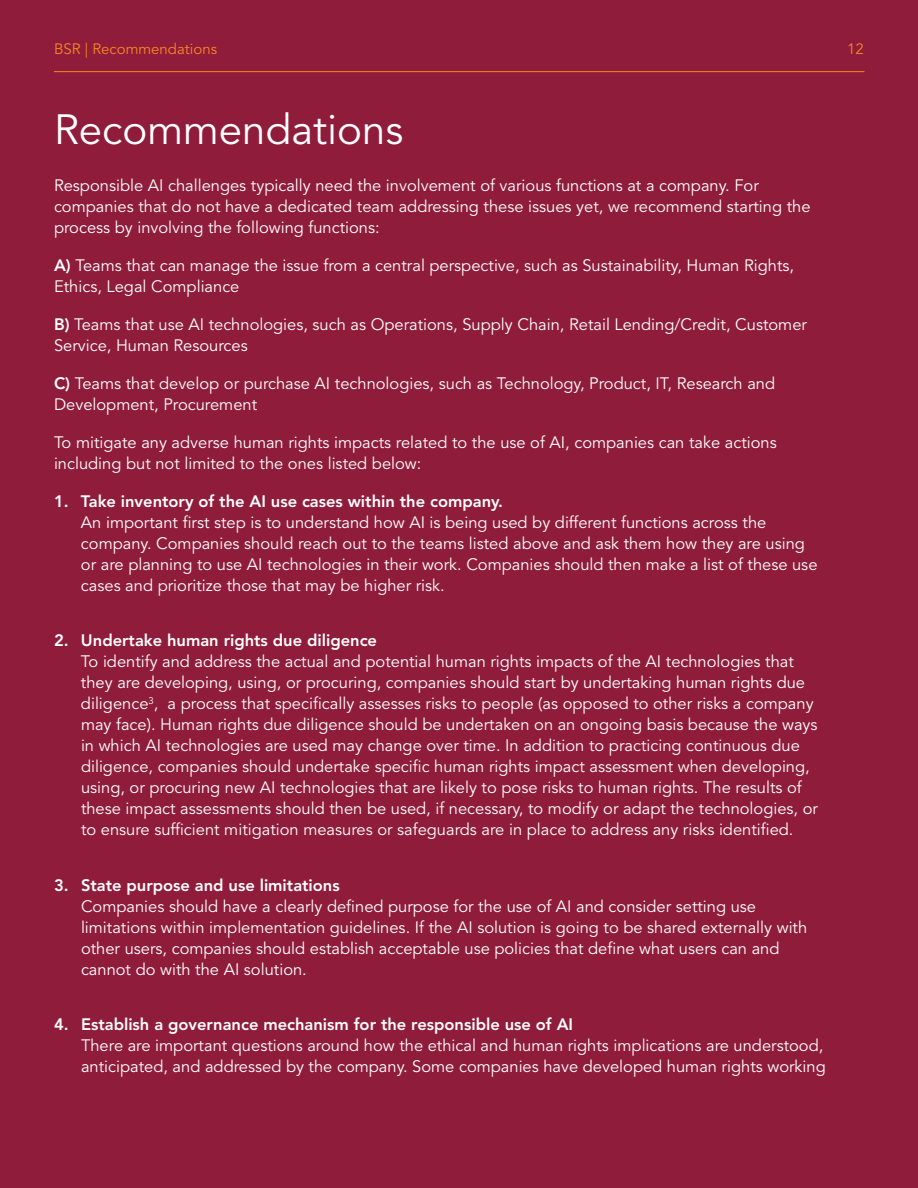
<style>
.page{position:relative;width:918px;height:1188px;background:#901c3b}
.page>*{position:absolute;margin:0;border:0;box-sizing:border-box;transform-origin:0 0}
.t1{font:42px "Avenir LT Std";color:#fff}
.t2{font:16.5px/21px "Avenir LT Std";color:#fff}
.t3{font:800 16.5px "Avenir LT Std";color:#fff}
.t4{font:15px "Avenir LT Std";color:#f68621}
.s1{font-weight:800}
</style>
<div class="page">
<hr style="left:54px;top:71px;width:810px;height:1px;background:#f68621">
<p class="t4" style="left:54px;top:40px;width:165px">BSR | Recommendations</p>
<p class="t4" style="left:847px;top:40px;width:18px">12</p>
<h1 class="t1" style="left:54px;top:105px;width:351px">Recommendations</h1>
<p class="t2" style="left:54px;top:175px;width:758px">Responsible AI challenges typically need the involvement of various functions at a company. For companies that do not have a dedicated team addressing these issues yet, we recommend starting the process by involving the following functions:</p>
<p class="t2" style="left:54px;top:255px;width:742px"><span class="s1">A)</span> Teams that can manage the issue from a central perspective, such as Sustainability, Human Rights,<br>Ethics, Legal Compliance</p>
<p class="t2" style="left:54px;top:314px;width:755px"><span class="s1">B)</span> Teams that use AI technologies, such as Operations, Supply Chain, Retail Lending/Credit, Customer<br>Service, Human Resources</p>
<p class="t2" style="left:54px;top:373px;width:723px"><span class="s1">C)</span> Teams that develop or purchase AI technologies, such as Technology, Product, IT, Research and<br>Development, Procurement</p>
<p class="t2" style="left:54px;top:432px;width:724px">To mitigate any adverse human rights impacts related to the use of AI, companies can take actions including but not limited to the ones listed below:</p>
<p class="t3" style="left:54px;top:491px;width:451px">1. Take inventory of the AI use cases within the company.</p>
<p class="t2" style="left:81px;top:512px;width:738px">An important first step is to understand how AI is being used by different functions across the company. Companies should reach out to the teams listed above and ask them how they are using or are planning to use AI technologies in their work. Companies should then make a list of these use cases and prioritize those that may be higher risk.</p>
<p class="t3" style="left:54px;top:631px;width:325px">2. Undertake human rights due diligence</p>
<p class="t2" style="left:81px;top:652px;width:739px">To identify and address the actual and potential human rights impacts of the AI technologies that they are developing, using, or procuring, companies should start by undertaking human rights due diligence<sup>3</sup>, a process that specifically assesses risks to people (as opposed to other risks a company may face). Human rights due diligence should be undertaken on an ongoing basis because the ways in which AI technologies are used may change over time. In addition to practicing continuous due diligence, companies should undertake specific human rights impact assessment when developing, using, or procuring new AI technologies that are likely to pose risks to human rights. The results of these impact assessments should then be used, if necessary, to modify or adapt the technologies, or to ensure sufficient mitigation measures or safeguards are in place to address any risks identified.</p>
<p class="t3" style="left:54px;top:875px;width:287px">3. State purpose and use limitations</p>
<p class="t2" style="left:81px;top:896px;width:728px">Companies should have a clearly defined purpose for the use of AI and consider setting use limitations within implementation guidelines. If the AI solution is going to be shared externally with other users, companies should establish acceptable use policies that define what users can and cannot do with the AI solution.</p>
<p class="t3" style="left:54px;top:1015px;width:521px">4. Establish a governance mechanism for the responsible use of AI</p>
<p class="t2" style="left:81px;top:1036px;width:746px">There are important questions around how the ethical and human rights implications are understood, anticipated, and addressed by the company. Some companies have developed human rights working</p>
</div>
